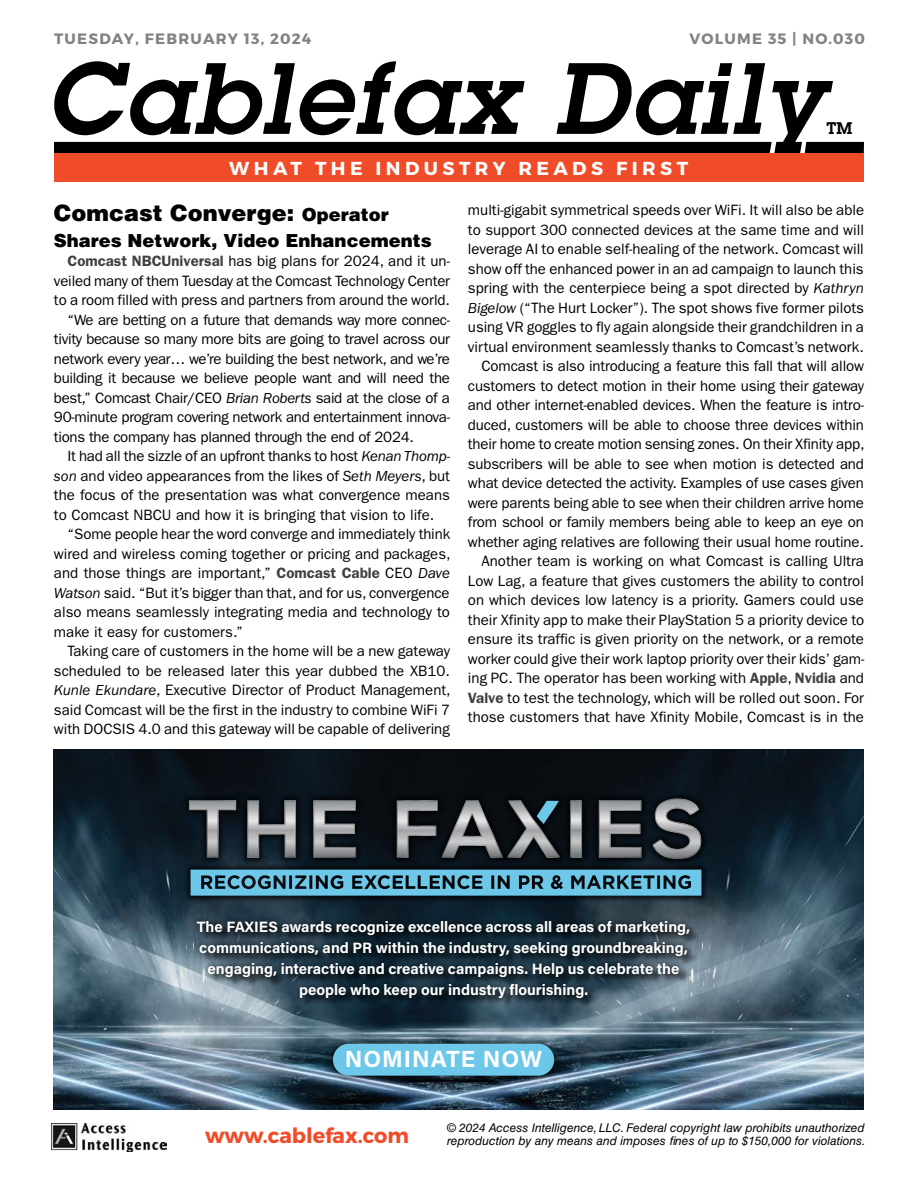
<style>
.page{position:relative;width:918px;height:1188px;background:#fff}
.page>*{position:absolute;margin:0;border:0;box-sizing:border-box;transform-origin:0 0}
.t1{font:italic 600 99px "Lubalin Graph Std";letter-spacing:.03em;color:#000}
.t2{font:700 23.4px "Acumin Pro";letter-spacing:.04em;color:#fff}
.t3{font:900 22.5px "Helvetica LT Std";color:#000}
.t4{font:700 21px "Montserrat";color:#f04c2a}
.t5{font:700 18.75px "Montserrat";letter-spacing:.235em;color:#fff}
.t6{font:900 18px "Helvetica LT Std";color:#000}
.t7{font:600 16.5px "Lubalin Graph Std";color:#000}
.t8{font:15px/19.5px "ITC Franklin Gothic Std";letter-spacing:-.005em;color:#000;text-align:right}
.t9{font:700 15px/21px "Acumin Pro";color:#fff;text-align:center}
.t10{font:700 15px "Montserrat";letter-spacing:.085em;color:#808285}
.t11{font:italic 12px/13.5px "Helvetica LT Std";color:#000}
.s1{font-size:18px}
.s2{font-weight:600;color:#414042}
.s3{font-style:italic}
</style>
<div class="page">
<div style="left:54px;top:142px;width:718px;height:11px;background:#000"></div>
<svg style="left:805px;top:142px;width:59px;height:11px"></svg>
<div style="left:54px;top:153px;width:809px;height:29px;background:#f04c2a"></div>
<img style="left:52px;top:1123px;width:115px;height:29px">
<img style="left:53px;top:749px;width:810px;height:360px">
<div style="left:199px;top:922px;width:501px;height:86px;background:#000;opacity:.75"></div>
<div style="left:192px;top:916px;width:503px;height:87px;background:#000;opacity:.75"></div>
<div style="left:326px;top:1037px;width:235px;height:46px;background:#000;opacity:.75"></div>
<div style="left:333px;top:1044px;width:221px;height:32px;background:#6dc7e8;border-radius:16px"></div>
<div style="left:181px;top:791px;width:528px;height:113px;background:#000;opacity:.75"></div>
<svg style="left:191px;top:870px;width:510px;height:26px"></svg>
<svg style="left:438px;top:801px;width:3px;height:56px"></svg>
<img style="left:652px;top:799px;width:49px;height:60px">
<img style="left:653px;top:799px;width:45px;height:60px">
<img style="left:189px;top:800px;width:47px;height:58px">
<img style="left:189px;top:801px;width:47px;height:56px">
<img style="left:247px;top:800px;width:49px;height:58px">
<img style="left:248px;top:801px;width:48px;height:56px">
<img style="left:313px;top:800px;width:43px;height:58px">
<img style="left:314px;top:801px;width:42px;height:56px">
<img style="left:397px;top:800px;width:41px;height:58px">
<img style="left:397px;top:801px;width:40px;height:56px">
<img style="left:441px;top:800px;width:62px;height:58px">
<img style="left:442px;top:801px;width:60px;height:56px">
<img style="left:462px;top:813px;width:21px;height:24px">
<img style="left:507px;top:800px;width:53px;height:58px">
<img style="left:508px;top:801px;width:51px;height:56px">
<img style="left:570px;top:800px;width:12px;height:58px">
<img style="left:571px;top:801px;width:11px;height:56px">
<img style="left:599px;top:800px;width:43px;height:58px">
<img style="left:599px;top:801px;width:42px;height:56px">
<p class="t10" style="left:54px;top:29px;width:259px">TUESDAY, FEBRUARY 13, 2024</p>
<p class="t10" style="left:689px;top:29px;width:177px">VOLUME 35 | NO.030</p>
<h1 class="t1" style="left:46px;top:33px;width:779px">Cablefax Daily</h1>
<p class="t7" style="left:827px;top:117px;width:27px">TM</p>
<p class="t5" style="left:229px;top:157px;width:460px">WHAT THE INDUSTRY READS FIRST</p>
<h3 class="t3" style="left:54px;top:199px;width:336px">Comcast Converge: <span class="s1">Operator</span></h3>
<p class="t6" style="left:54px;top:229px;width:379px">Shares Network, Video Enhancements</p>
<p class="t8" style="left:67px;top:252px;width:384px"><span class="s2">Comcast NBCUniversal</span> has big plans for 2024, and it un-</p>
<p class="t8" style="left:54px;top:271px;width:398px">veiled many of them Tuesday at the Comcast Technology Center</p>
<p class="t8" style="left:54px;top:291px;width:398px">to a room filled with press and partners from around the world.</p>
<p class="t8" style="left:67px;top:310px;width:384px">“We are betting on a future that demands way more connec-</p>
<p class="t8" style="left:54px;top:330px;width:397px">tivity because so many more bits are going to travel across our</p>
<p class="t8" style="left:54px;top:349px;width:397px">network every year… we’re building the best network, and we’re</p>
<p class="t8" style="left:54px;top:369px;width:397px">building it because we believe people want and will need the</p>
<p class="t8" style="left:54px;top:388px;width:397px">best,” Comcast Chair/CEO <span class="s3">Brian Roberts</span> said at the close of a</p>
<p class="t8" style="left:54px;top:408px;width:398px">90-minute program covering network and entertainment innova-</p>
<p class="t8" style="left:54px;top:427px;width:361px">tions the company has planned through the end of 2024.</p>
<p class="t8" style="left:67px;top:447px;width:384px">It had all the sizzle of an upfront thanks to host <span class="s3">Kenan Thomp-</span></p>
<p class="t8" style="left:54px;top:466px;width:398px"><span class="s3">son</span> and video appearances from the likes of <span class="s3">Seth Meyers</span>, but</p>
<p class="t8" style="left:54px;top:486px;width:398px">the focus of the presentation was what convergence means</p>
<p class="t8" style="left:54px;top:505px;width:382px">to Comcast NBCU and how it is bringing that vision to life.</p>
<p class="t8" style="left:67px;top:525px;width:384px">“Some people hear the word converge and immediately think</p>
<p class="t8" style="left:54px;top:544px;width:398px">wired and wireless coming together or pricing and packages,</p>
<p class="t8" style="left:54px;top:564px;width:397px">and those things are important,” <span class="s2">Comcast Cable</span> CEO <span class="s3">Dave</span></p>
<p class="t8" style="left:54px;top:583px;width:397px"><span class="s3">Watson</span> said. “But it’s bigger than that, and for us, convergence</p>
<p class="t8" style="left:54px;top:603px;width:398px">also means seamlessly integrating media and technology to</p>
<p class="t8" style="left:54px;top:622px;width:190px">make it easy for customers.”</p>
<p class="t8" style="left:67px;top:642px;width:384px">Taking care of customers in the home will be a new gateway</p>
<p class="t8" style="left:54px;top:661px;width:398px">scheduled to be released later this year dubbed the XB10.</p>
<p class="t8" style="left:54px;top:681px;width:398px"><span class="s3">Kunle Ekundare</span>, Executive Director of Product Management,</p>
<p class="t8" style="left:54px;top:700px;width:398px">said Comcast will be the first in the industry to combine WiFi 7</p>
<p class="t8" style="left:54px;top:720px;width:397px">with DOCSIS 4.0 and this gateway will be capable of delivering</p>
<p class="t8" style="left:468px;top:201px;width:398px">multi-gigabit symmetrical speeds over WiFi. It will also be able to support 300 connected devices at the same time and will leverage AI to enable self-healing of the network. Comcast will show off the enhanced power in an ad campaign to launch this spring with the centerpiece being a spot directed by <span class="s3">Kathryn Bigelow</span> (“The Hurt Locker”). The spot shows five former pilots using VR goggles to fly again alongside their grandchildren in a virtual environment seamlessly thanks to Comcast’s network.<br>Comcast is also introducing a feature this fall that will allow customers to detect motion in their home using their gateway and other internet-enabled devices. When the feature is intro&shy;duced, customers will be able to choose three devices within their home to create motion sensing zones. On their Xfinity app, subscribers will be able to see when motion is detected and what device detected the activity. Examples of use cases given were parents being able to see when their children arrive home from school or family members being able to keep an eye on whether aging relatives are following their usual home routine.<br>Another team is working on what Comcast is calling Ultra Low Lag, a feature that gives customers the ability to control on which devices low latency is a priority. Gamers could use their Xfinity app to make their PlayStation 5 a priority device to ensure its traffic is given priority on the network, or a remote worker could give their work laptop priority over their kids’ gam&shy;ing PC. The operator has been working with <span class="s2">Apple</span>, <span class="s2">Nvidia</span> and <span class="s2">Valve</span> to test the technology, which will be rolled out soon. For those customers that have Xfinity Mobile, Comcast is in the</p>
<p class="t9" style="left:197px;top:915px;width:495px">The FAXIES awards recognize excellence across all areas of marketing, communications, and PR within the industry, seeking groundbreaking, engaging, interactive and creative campaigns. Help us celebrate the people who keep our industry flourishing.</p>
<h2 class="t2" style="left:345px;top:1042px;width:199px">NOMINATE NOW</h2>
<h3 class="t4" style="left:205px;top:1123px;width:205px">www.cablefax.com</h3>
<p class="t11" style="left:447px;top:1121px;width:420px">© 2024 Access Intelligence, LLC. Federal copyright law prohibits unauthorized reproduction by any means and imposes fines of up to $150,000 for violations.</p>
</div>
